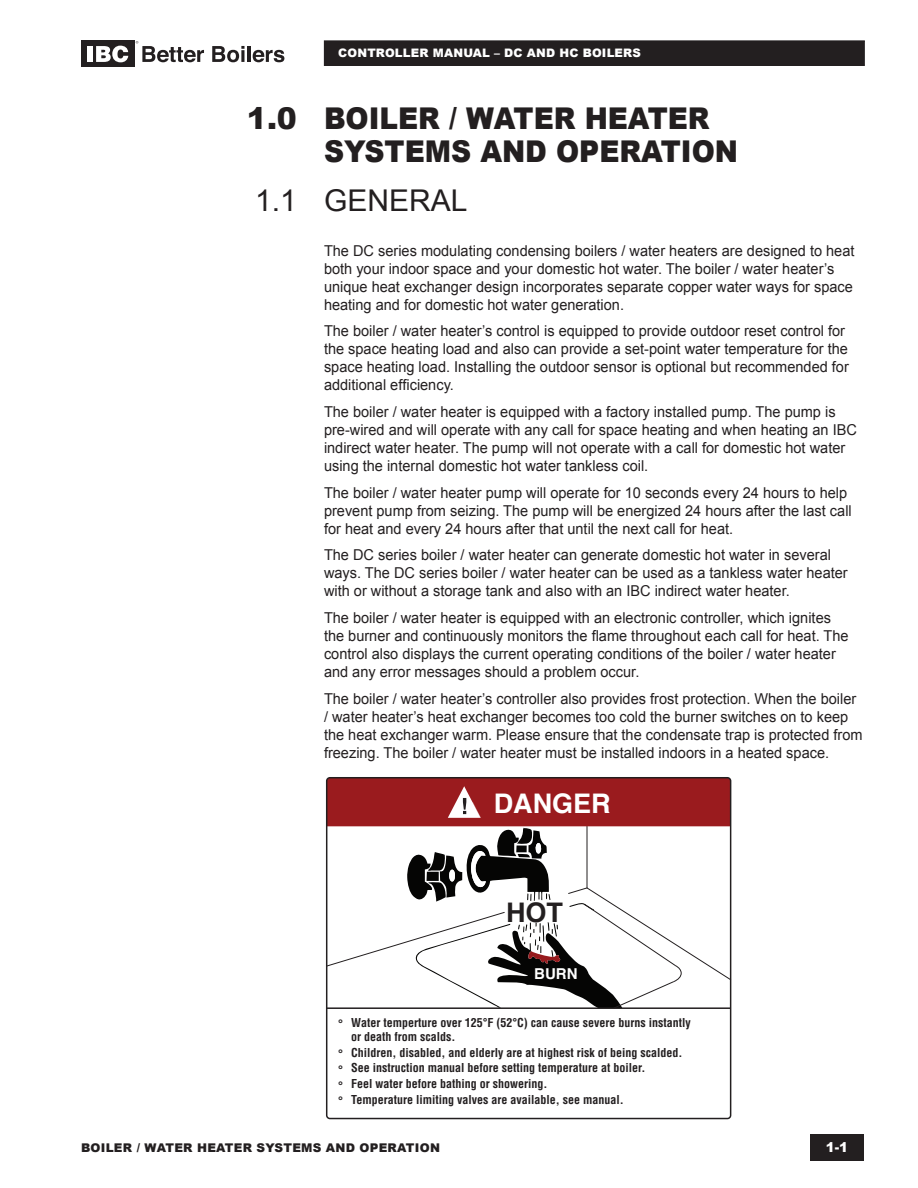
<style>
.page{position:relative;width:918px;height:1188px;background:#fff}
.page>*{position:absolute;margin:0;border:0;box-sizing:border-box;transform-origin:0 0}
.t1{font:900 30px/33px "Arial";color:#231f20}
.t2{font:30px "Arial";color:#231f20}
.t3{font:700 27px "Helvetica";color:#fff}
.t4{font:700 27px "Helvetica";color:#231f20}
.t5{font:15px/18px "Arial";color:#231f20}
.t6{font:700 15px "Helvetica";color:#fff}
.t7{font:900 13.5px "Arial";color:#fff}
.t8{font:700 condensed 12px/15.8px "Helvetica";color:#231f20}
.t9{font:900 12px "Arial";letter-spacing:.02em;color:#231f20}
.t10{font:900 11.7px "Arial";letter-spacing:.015em;color:#fff}
.s1{font-stretch:normal}
</style>
<div class="page">
<div style="left:810px;top:1134px;width:54px;height:27px;background:#231f20"></div>
<div style="left:324px;top:41px;width:540px;height:24px;background:#231f20"></div>
<div style="left:324px;top:40px;width:541px;height:26px;border:1px solid #231f20"></div>
<div style="left:81px;top:40px;width:54px;height:28px;background:#231f20"></div>
<div style="left:88px;top:46px;width:5px;height:16px;background:#fff"></div>
<svg style="left:96px;top:46px;width:32px;height:16px"></svg>
<svg style="left:212px;top:46px;width:32px;height:16px"></svg>
<hr style="left:248px;top:46px;width:3px;height:16px;background:#231f20">
<svg style="left:253px;top:50px;width:31px;height:12px"></svg>
<svg style="left:136px;top:41px;width:68px;height:21px"></svg>
<svg style="left:326px;top:778px;width:406px;height:231px"></svg>
<p class="t10" style="left:338px;top:45px;width:304px">CONTROLLER MANUAL – DC AND HC BOILERS</p>
<h1 class="t1" style="left:324px;top:101px;width:416px;text-indent:-77px">1.0 BOILER / WATER HEATER<br>SYSTEMS AND OPERATION</h1>
<h1 class="t2" style="left:324px;top:181px;width:145px">GENERAL</h1>
<p class="t5" style="left:324px;top:242px;width:532px">The DC series modulating condensing boilers / water heaters are designed to heat both your indoor space and your domestic hot water. The boiler / water heater’s unique heat exchanger design incorporates separate copper water ways for space heating and for domestic hot water generation.</p>
<p class="t5" style="left:324px;top:322px;width:526px">The boiler / water heater’s control is equipped to provide outdoor reset control for the space heating load and also can provide a set-point water temperature for the space heating load. Installing the outdoor sensor is optional but recommended for additional efficiency.</p>
<p class="t5" style="left:324px;top:403px;width:534px">The boiler / water heater is equipped with a factory installed pump. The pump is pre-wired and will operate with any call for space heating and when heating an IBC indirect water heater. The pump will not operate with a call for domestic hot water using the internal domestic hot water tankless coil.</p>
<p class="t5" style="left:324px;top:484px;width:529px">The boiler / water heater pump will operate for 10 seconds every 24 hours to help prevent pump from seizing. The pump will be energized 24 hours after the last call for heat and every 24 hours after that until the next call for heat.</p>
<p class="t5" style="left:324px;top:546px;width:525px">The DC series boiler / water heater can generate domestic hot water in several ways. The DC series boiler / water heater can be used as a tankless water heater with or without a storage tank and also with an IBC indirect water heater.</p>
<p class="t5" style="left:324px;top:609px;width:526px">The boiler / water heater is equipped with an electronic controller, which ignites the burner and continuously monitors the flame throughout each call for heat. The control also displays the current operating conditions of the boiler / water heater and any error messages should a problem occur.</p>
<p class="t5" style="left:324px;top:690px;width:540px">The boiler / water heater’s controller also provides frost protection. When the boiler / water heater’s heat exchanger becomes too cold the burner switches on to keep the heat exchanger warm. Please ensure that the condensate trap is protected from freezing. The boiler / water heater must be installed indoors in a heated space.</p>
<h1 class="t2" style="left:255px;top:181px;width:43px">1.1</h1>
<h2 class="t3" style="left:494px;top:782px;width:118px">DANGER</h2>
<h2 class="t4" style="left:506px;top:890px;width:58px">HOT</h2>
<p class="t6" style="left:534px;top:962px;width:45px">BURN</p>
<p class="t8" style="left:351px;top:1015px;width:341px;line-height:14.2px;text-indent:-13px"><span class="s1">°</span> Water temperture over 125°F (52°C) can cause severe burns instantly or death from scalds.</p>
<p class="t8" style="left:338px;top:1044px;width:346px"><span class="s1">°</span> Children, disabled, and elderly are at highest risk of being scalded. <span class="s1">°</span> See instruction manual before setting temperature at boiler.<br><span class="s1">°</span> Feel water before bathing or showering.<br><span class="s1">°</span> Temperature limiting valves are available, see manual.</p>
<p class="t9" style="left:81px;top:1139px;width:361px">BOILER / WATER HEATER SYSTEMS AND OPERATION</p>
<p class="t7" style="left:826px;top:1138px;width:24px">1-1</p>
</div>
